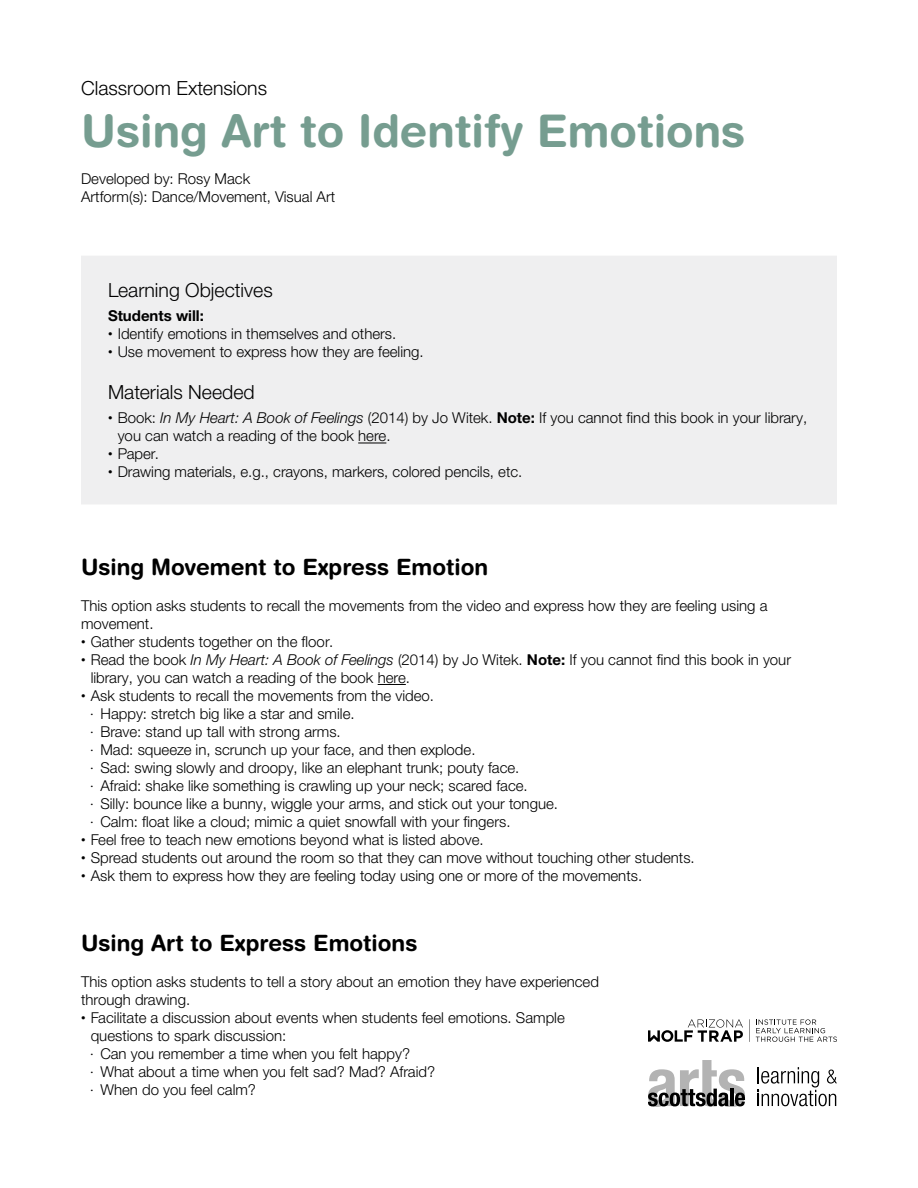
<style>
.page{position:relative;width:918px;height:1188px;background:#fff}
.page>*{position:absolute;margin:0;border:0;box-sizing:border-box;transform-origin:0 0}
.t1{font:700 45px "Helvetica Rounded LT Std";color:#769d90}
.t2{font:700 22.5px "Helvetica Rounded LT Std";color:#000}
.t3{font:300 19.5px "Helvetica Neue LTW1 G";color:#000}
.t4{font:300 15px/18px "Helvetica Neue LTW1 G";color:#000}
.t5{font:700 15px "Helvetica Neue LTW1 G";color:#000}
.s1{font-weight:100;font-stretch:condensed;font-size:9px}
.s2{font-style:italic}
.s3{font-weight:700}
</style>
<div class="page">
<svg style="left:378px;top:684px;width:28px;height:1px"></svg>
<div style="left:81px;top:256px;width:756px;height:248px;background:#efeff0"></div>
<svg style="left:358px;top:443px;width:28px;height:1px"></svg>
<svg style="left:648px;top:1060px;width:97px;height:47px"></svg>
<svg style="left:758px;top:1067px;width:79px;height:39px"></svg>
<svg style="left:756px;top:1019px;width:81px;height:23px"></svg>
<svg style="left:749px;top:1019px;width:1px;height:23px"></svg>
<svg style="left:648px;top:1019px;width:95px;height:23px"></svg>
<h3 class="t3" style="left:81px;top:76px;width:188px">Classroom Extensions</h3>
<h1 class="t1" style="left:81px;top:103px;width:666px">Using Art to Identify Emotions</h1>
<p class="t4" style="left:81px;top:169px;width:256px">Developed by: Rosy Mack<br>Artform(s): Dance/Movement, Visual Art</p>
<h3 class="t3" style="left:108px;top:278px;width:166px">Learning Objectives</h3>
<p class="t5" style="left:108px;top:307px;width:98px">Students will:</p>
<p class="t4" style="left:108px;top:325px;width:290px"><span class="s1">•</span> Identify emotions in themselves and others.</p>
<p class="t4" style="left:108px;top:343px;width:317px"><span class="s1">•</span> Use movement to express how they are feeling.</p>
<h3 class="t3" style="left:108px;top:380px;width:148px">Materials Needed</h3>
<p class="t4" style="left:118px;top:409px;width:691px;text-indent:-10px"><span class="s1">•</span> Book: <span class="s2">In My Heart: A Book of Feelings</span> (2014) by Jo Witek. <span class="s3">Note:</span> If you cannot find this book in your library, you can watch a reading of the book here.</p>
<p class="t4" style="left:108px;top:445px;width:53px"><span class="s1">•</span> Paper.</p>
<p class="t4" style="left:108px;top:463px;width:416px"><span class="s1">•</span> Drawing materials, e.g., crayons, markers, colored pencils, etc.</p>
<h2 class="t2" style="left:81px;top:553px;width:409px">Using Movement to Express Emotion</h2>
<p class="t4" style="left:81px;top:597px;width:688px">This option asks students to recall the movements from the video and express how they are feeling using a movement.</p>
<p class="t4" style="left:81px;top:633px;width:254px"><span class="s1">•</span> Gather students together on the floor.</p>
<p class="t4" style="left:91px;top:651px;width:702px;text-indent:-10px"><span class="s1">•</span> Read the book <span class="s2">In My Heart: A Book of Feelings</span> (2014) by Jo Witek. <span class="s3">Note:</span> If you cannot find this book in your library, you can watch a reading of the book here.</p>
<p class="t4" style="left:81px;top:687px;width:355px"><span class="s1">•</span> Ask students to recall the movements from the video.</p>
<p class="t4" style="left:91px;top:705px;width:265px"><sup>•</sup> Happy: stretch big like a star and smile.</p>
<p class="t4" style="left:91px;top:723px;width:252px"><sup>•</sup> Brave: stand up tall with strong arms.</p>
<p class="t4" style="left:91px;top:741px;width:386px"><sup>•</sup> Mad: squeeze in, scrunch up your face, and then explode.</p>
<p class="t4" style="left:91px;top:759px;width:430px"><sup>•</sup> Sad: swing slowly and droopy, like an elephant trunk; pouty face.</p>
<p class="t4" style="left:91px;top:777px;width:439px"><sup>•</sup> Afraid: shake like something is crawling up your neck; scared face.</p>
<p class="t4" style="left:91px;top:795px;width:469px"><sup>•</sup> Silly: bounce like a bunny, wiggle your arms, and stick out your tongue.</p>
<p class="t4" style="left:91px;top:813px;width:421px"><sup>•</sup> Calm: float like a cloud; mimic a quiet snowfall with your fingers.</p>
<p class="t4" style="left:81px;top:831px;width:404px"><span class="s1">•</span> Feel free to teach new emotions beyond what is listed above.</p>
<p class="t4" style="left:81px;top:849px;width:615px"><span class="s1">•</span> Spread students out around the room so that they can move without touching other students.</p>
<p class="t4" style="left:81px;top:867px;width:563px"><span class="s1">•</span> Ask them to express how they are feeling today using one or more of the movements.</p>
<h2 class="t2" style="left:81px;top:930px;width:338px">Using Art to Express Emotions</h2>
<p class="t4" style="left:81px;top:973px;width:520px">This option asks students to tell a story about an emotion they have experienced through drawing.</p>
<p class="t4" style="left:91px;top:1009px;width:476px;text-indent:-10px"><span class="s1">•</span> Facilitate a discussion about events when students feel emotions. Sample questions to spark discussion:</p>
<p class="t4" style="left:91px;top:1045px;width:321px"><sup>•</sup> Can you remember a time when you felt happy?</p>
<p class="t4" style="left:91px;top:1063px;width:346px"><sup>•</sup> What about a time when you felt sad? Mad? Afraid?</p>
<p class="t4" style="left:91px;top:1081px;width:167px"><sup>•</sup> When do you feel calm?</p>
</div>
